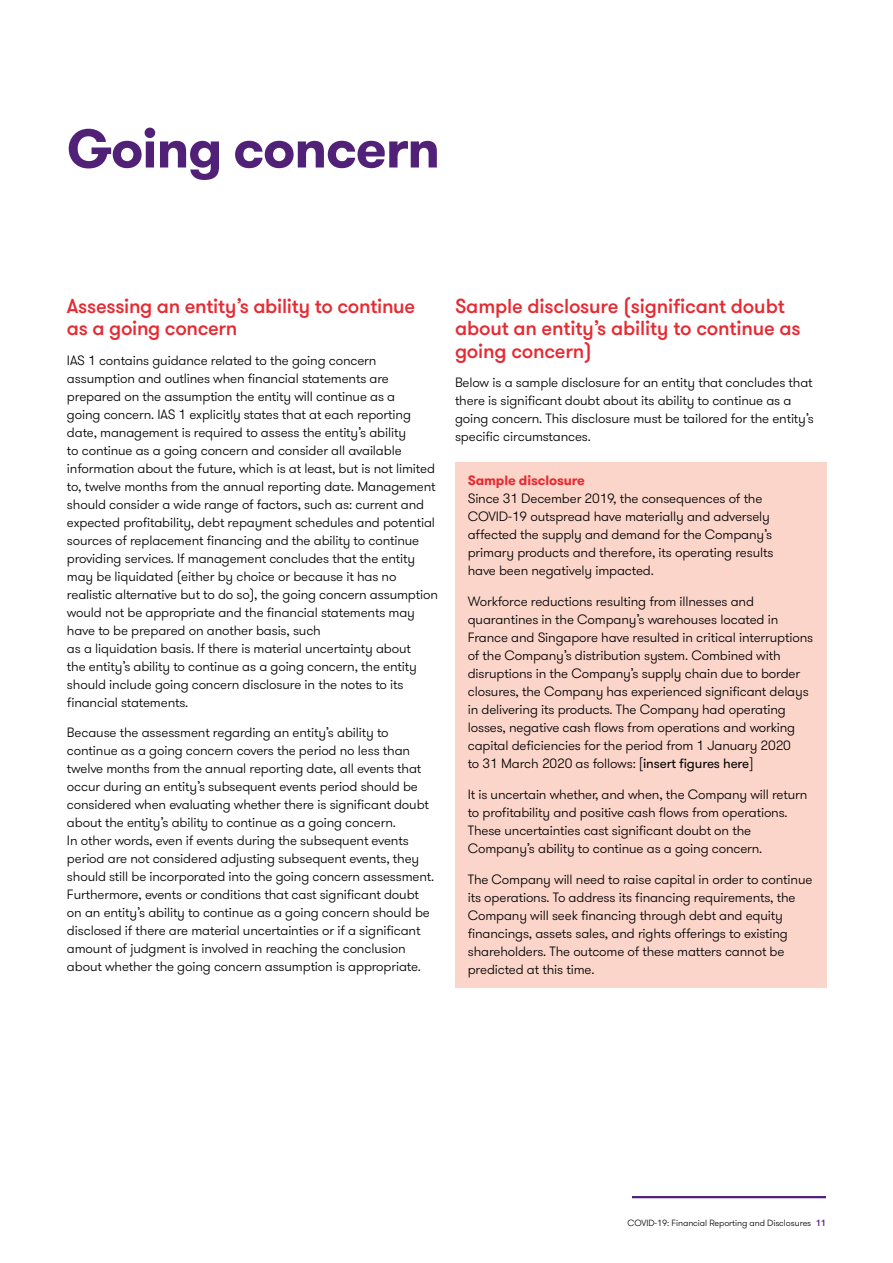
<style>
.page{position:relative;width:893px;height:1263px;background:#fff}
.page>*{position:absolute;margin:0;border:0;box-sizing:border-box;transform-origin:0 0}
.t1{font:700 54px "GT Walsheim Pro";letter-spacing:-.02em;color:#512178}
.t2{font:500 20.25px/22.5px "GT Walsheim Pro";letter-spacing:-.01em;color:#e62a32}
.t3{font:300 13.5px/18px "GT Walsheim Pro";letter-spacing:-.01em;color:#000}
.t4{font:700 13.5px "GT Walsheim Pro";letter-spacing:-.01em;color:#e62a32}
.t5{font:300 9px "GT Walsheim Pro";letter-spacing:-.01em;color:#000}
.s1{font-weight:400}
.s2{font-weight:500;color:#512178}
</style>
<div class="page">
<hr style="left:632px;top:1196px;width:194px;height:2px;background:#512178">
<div style="left:455px;top:462px;width:371px;height:526px;background:#fbd5ca"></div>
<h1 class="t1" style="left:67px;top:113px;width:374px">Going concern</h1>
<h2 class="t2" style="left:67px;top:295px;width:350px">Assessing an entity’s ability to continue as a going concern</h2>
<p class="t3" style="left:67px;top:351px;width:373px">IAS 1 contains guidance related to the going concern assumption and outlines when financial statements are prepared on the assumption the entity will continue as a<br>going concern. IAS 1 explicitly states that at each reporting date, management is required to assess the entity’s ability<br>to continue as a going concern and consider all available information about the future, which is at least, but is not limited to, twelve months from the annual reporting date. Management should consider a wide range of factors, such as: current and expected profitability, debt repayment schedules and potential sources of replacement financing and the ability to continue providing services. If management concludes that the entity may be liquidated (either by choice or because it has no realistic alternative but to do so), the going concern assumption would not be appropriate and the financial statements may have to be prepared on another basis, such<br>as a liquidation basis. If there is material uncertainty about<br>the entity’s ability to continue as a going concern, the entity should include going concern disclosure in the notes to its financial statements.</p>
<p class="t3" style="left:67px;top:724px;width:369px">Because the assessment regarding an entity’s ability to continue as a going concern covers the period no less than twelve months from the annual reporting date, all events that occur during an entity’s subsequent events period should be considered when evaluating whether there is significant doubt about the entity’s ability to continue as a going concern.<br>In other words, even if events during the subsequent events period are not considered adjusting subsequent events, they should still be incorporated into the going concern assessment.<br>Furthermore, events or conditions that cast significant doubt on an entity’s ability to continue as a going concern should be disclosed if there are material uncertainties or if a significant amount of judgment is involved in reaching the conclusion about whether the going concern assumption is appropriate.</p>
<h2 class="t2" style="left:455px;top:295px;width:347px">Sample disclosure (significant doubt about an entity’s ability to continue as going concern)</h2>
<p class="t3" style="left:455px;top:374px;width:360px">Below is a sample disclosure for an entity that concludes that there is significant doubt about its ability to continue as a going concern. This disclosure must be tailored for the entity’s specific circumstances.</p>
<p class="t4" style="left:468px;top:472px;width:119px">Sample disclosure</p>
<p class="t3" style="left:468px;top:490px;width:307px">Since 31 December 2019, the consequences of the COVID-19 outspread have materially and adversely affected the supply and demand for the Company’s primary products and therefore, its operating results have been negatively impacted.</p>
<p class="t3" style="left:468px;top:593px;width:347px">Workforce reductions resulting from illnesses and quarantines in the Company’s warehouses located in France and Singapore have resulted in critical interruptions of the Company’s distribution system. Combined with disruptions in the Company’s supply chain due to border closures, the Company has experienced significant delays in delivering its products. The Company had operating losses, negative cash flows from operations and working capital deficiencies for the period from 1 January 2020<br>to 31 March 2020 as follows: [<span class="s1">insert figures here</span>]</p>
<p class="t3" style="left:468px;top:785px;width:341px">It is uncertain whether, and when, the Company will return to profitability and positive cash flows from operations.<br>These uncertainties cast significant doubt on the Company’s ability to continue as a going concern.</p>
<p class="t3" style="left:468px;top:870px;width:346px">The Company will need to raise capital in order to continue its operations. To address its financing requirements, the Company will seek financing through debt and equity financings, assets sales, and rights offerings to existing shareholders. The outcome of these matters cannot be predicted at this time.</p>
<p class="t5" style="left:628px;top:1217px;width:200px">COVID-19: Financial Reporting and Disclosures <span class="s2">11</span></p>
</div>
